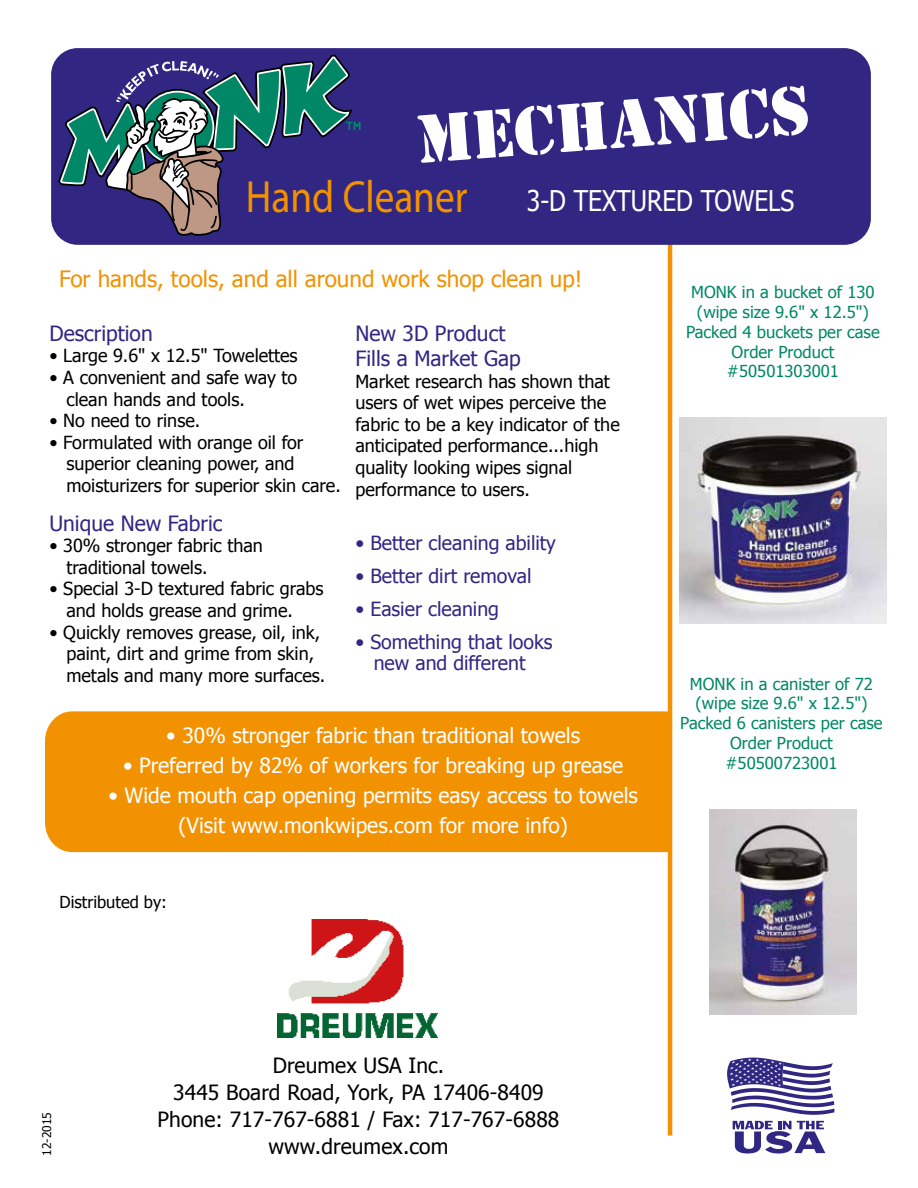
<style>
.page{position:relative;width:918px;height:1188px;background:#fff}
.page>*{position:absolute;margin:0;border:0;box-sizing:border-box;transform-origin:0 0}
.t1{font:71.1px "Stencil";color:#fff}
.t2{font:45.3px "Franklin Gothic";color:#f39200;scale:.87 1}
.t3{font:28.5px "Tahoma";color:#fff;scale:.87 1}
.t4{font:22.5px "Tahoma";color:#f39200}
.t5{font:21px/30px "Tahoma";color:#fff;text-align:center}
.t6{font:21px/27px "Tahoma";letter-spacing:.005em;color:#000;text-align:center}
.t7{font:21px/25.2px "Tahoma";color:#302783}
.t8{font:19.5px/21px "Tahoma";color:#312783;text-align:center}
.t9{font:18px/21.6px "Tahoma";color:#000}
.t10{font:16.5px/19.8px "Tahoma";color:#086;text-align:center}
.t11{font:16.5px "Tahoma";color:#000}
.t12{font:12px "Tahoma";color:#000}
</style>
<div class="page">
<div style="left:45px;top:711px;width:623px;height:141px;background:#f39200"></div>
<img style="left:680px;top:417px;width:206px;height:207px">
<hr style="left:668px;top:238px;width:4px;height:898px;background:#f39200">
<div style="left:51px;top:48px;width:820px;height:197px;background:#312783;border-radius:27px"></div>
<svg style="left:53px;top:48px;width:304px;height:197px"></svg>
<svg style="left:57px;top:53px;width:295px;height:180px"></svg>
<svg style="left:62px;top:58px;width:299px;height:181px"></svg>
<img style="left:710px;top:809px;width:146px;height:206px">
<svg style="left:727px;top:1058px;width:107px;height:57px"></svg>
<svg style="left:733px;top:1121px;width:92px;height:33px"></svg>
<img style="left:278px;top:919px;width:160px;height:118px">
<h1 class="t1" style="left:414px;top:97px;width:396px;rotate:-4deg">mechanics</h1>
<h2 class="t2" style="left:246px;top:169px;width:256px">Hand Cleaner</h2>
<h3 class="t3" style="left:527px;top:182px;width:309px">3-D TEXTURED TOWELS</h3>
<p class="t4" style="left:59px;top:263px;width:525px">For hands, tools, and all around work shop clean up!</p>
<p class="t7" style="left:50px;top:322px;width:105px">Description</p>
<p class="t9" style="left:50px;top:346px;width:250px">• Large 9.6" x 12.5" Towelettes</p>
<p class="t9" style="left:66px;top:368px;width:232px;text-indent:-17px">• A convenient and safe way to clean hands and tools.</p>
<p class="t9" style="left:50px;top:411px;width:152px">• No need to rinse.</p>
<p class="t9" style="left:66px;top:432px;width:276px;text-indent:-17px">• Formulated with orange oil for superior cleaning power, and moisturizers for superior skin care.</p>
<p class="t7" style="left:50px;top:512px;width:175px">Unique New Fabric</p>
<p class="t9" style="left:66px;top:536px;width:198px;text-indent:-17px">• 30% stronger fabric than traditional towels.</p>
<p class="t9" style="left:66px;top:579px;width:259px;text-indent:-17px">• Special 3-D textured fabric grabs and holds grease and grime.</p>
<p class="t9" style="left:66px;top:622px;width:261px;text-indent:-17px">• Quickly removes grease, oil, ink, paint, dirt and grime from skin, metals and many more surfaces.</p>
<p class="t7" style="left:355px;top:322px;width:167px">New 3D Product<br>Fills a Market Gap</p>
<p class="t9" style="left:355px;top:371px;width:266px">Market research has shown that users of wet wipes perceive the fabric to be a key indicator of the anticipated performance...high quality looking wipes signal performance to users.</p>
<p class="t8" style="left:355px;top:534px;width:202px">• Better cleaning ability</p>
<p class="t8" style="left:355px;top:567px;width:178px">• Better dirt removal</p>
<p class="t8" style="left:355px;top:600px;width:145px">• Easier cleaning</p>
<p class="t8" style="left:355px;top:633px;width:199px">• Something that looks new and different</p>
<p class="t5" style="left:166px;top:722px;width:415px">• 30% stronger fabric than traditional towels</p>
<p class="t5" style="left:123px;top:752px;width:502px">• Preferred by 82% of workers for breaking up grease</p>
<p class="t5" style="left:108px;top:782px;width:531px">• Wide mouth cap opening permits easy access to towels (Visit www.monkwipes.com for more info)</p>
<p class="t11" style="left:60px;top:891px;width:109px">Distributed by:</p>
<p class="t10" style="left:686px;top:283px;width:195px">MONK in a bucket of 130 (wipe size 9.6" x 12.5")<br>Packed 4 buckets per case<br>Order Product #50501303001</p>
<p class="t10" style="left:680px;top:675px;width:204px">MONK in a canister of 72 (wipe size 9.6" x 12.5")<br>Packed 6 canisters per case<br>Order Product #50500723001</p>
<p class="t12" style="left:39px;top:1156px;width:45px;rotate:-90deg">12-2015</p>
<p class="t6" style="left:158px;top:1053px;width:403px">Dreumex USA Inc.<br>3445 Board Road, York, PA 17406-8409<br>Phone: 717-767-6881 / Fax: 717-767-6888</p>
<p class="t6" style="left:269px;top:1134px;width:181px">www.dreumex.com</p>
</div>
